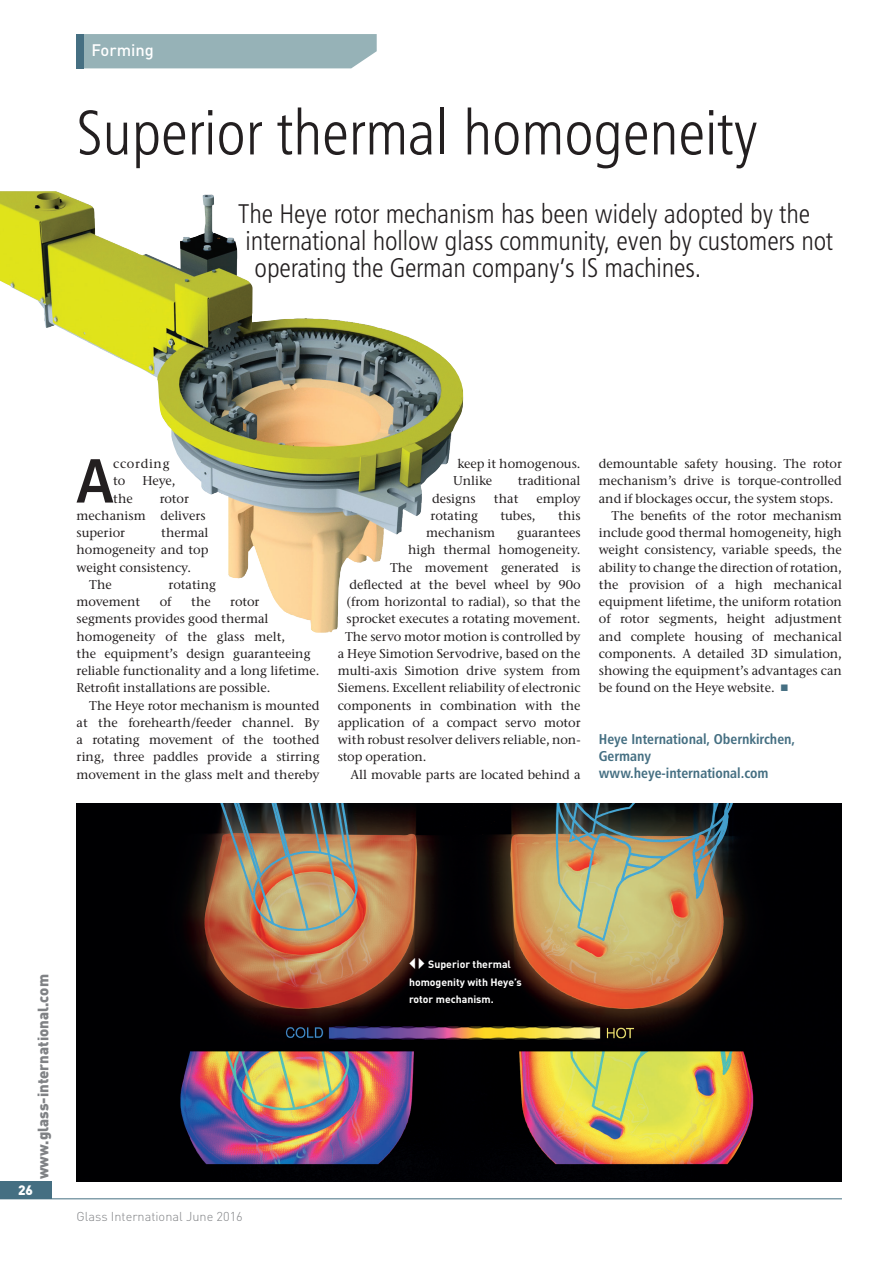
<style>
.page{position:relative;width:893px;height:1263px;background:#fff}
.page>*{position:absolute;margin:0;border:0;box-sizing:border-box;transform-origin:0 0}
.t1{font:63px "Humanist 777 BT Light Condensed B";color:#231f20}
.t2{font:62.4px "Humanist 777 BT Bold Condensed B";color:#231f20}
.t3{font:27px "Humanist 777 BT Light Condensed B";letter-spacing:-.005em;color:#231f20}
.t4{font:500 16.5px "DIN";color:#fff}
.t5{font:900 15px "DIN";color:#808285}
.t6{font:14.25px/17.1px "Humanist 777 BT Bold Condensed B";color:#456f82}
.t7{font:900 13.5px "DIN";color:#fff}
.t8{font:500 12.75px/17.2px "ITC Stone Serif";color:#231f20}
.t9{font:300 12.75px "DIN";color:#808285}
.t10{font:500 12.75px/17.2px "ITC Stone Serif";letter-spacing:.05em;color:#231f20}
.t11{font:700 10.5px/17.2px "DIN";color:#fff}
.s1{font-family:"Newspaper Pi BT";font-weight:400;color:#456f82}
</style>
<div class="page">
<div style="left:84px;top:34px;width:293px;height:34px;background:#96b2b7"></div>
<div style="left:77px;top:34px;width:7px;height:34px;background:#456f82"></div>
<div style="left:0;top:1182px;width:51px;height:17px;background:#456f82"></div>
<hr style="left:0;top:1198px;width:842px;height:1px;background:#456f82">
<img style="left:77px;top:803px;width:765px;height:379px">
<img style="left:0;top:191px;width:464px;height:442px">
<svg style="left:409px;top:958px;width:16px;height:11px"></svg>
<p class="t4" style="left:92px;top:39px;width:64px">Forming</p>
<h1 class="t1" style="left:77px;top:94px;width:683px">Superior thermal homogeneity</h1>
<h3 class="t3" style="left:238px;top:197px;width:574px">The Heye rotor mechanism has been widely adopted by the</h3>
<h3 class="t3" style="left:246px;top:224px;width:589px">international hollow glass community, even by customers not</h3>
<h3 class="t3" style="left:255px;top:251px;width:448px">operating the German company’s IS machines.</h3>
<h2 class="t2" style="left:77px;top:441px;width:38px">A</h2>
<p class="t10" style="left:113px;top:455px;width:58px">ccording to</p>
<p class="t8" style="left:142px;top:472px;width:35px">Heye,</p>
<p class="t8" style="left:113px;top:489px;width:21px">the</p>
<p class="t8" style="left:77px;top:489px;width:130px;text-indent:83px">rotor mechanism delivers superior</p>
<p class="t8" style="left:161px;top:524px;width:49px">thermal</p>
<p class="t8" style="left:77px;top:541px;width:133px">homogeneity and top</p>
<p class="t8" style="left:77px;top:558px;width:116px">weight consistency.</p>
<p class="t8" style="left:89px;top:576px;width:24px">The</p>
<p class="t8" style="left:169px;top:576px;width:49px">rotating</p>
<p class="t8" style="left:77px;top:593px;width:65px">movement</p>
<p class="t8" style="left:160px;top:593px;width:13px">of</p>
<p class="t8" style="left:191px;top:593px;width:21px">the</p>
<p class="t8" style="left:77px;top:593px;width:245px;text-indent:154px">rotor<br>segments provides good thermal homogeneity of the glass melt,<br>the equipment’s design guaranteeing reliable functionality and a long lifetime.<br>Retrofit installations are possible.</p>
<p class="t8" style="left:77px;top:696px;width:245px;text-align:justify;text-indent:13px">The Heye rotor mechanism is mounted at the forehearth/feeder channel. By a rotating movement of the toothed ring, three paddles provide a stirring movement in the glass melt and thereby</p>
<p class="t8" style="left:453px;top:455px;width:129px;text-indent:5px">keep it homogenous.<br>Unlike</p>
<p class="t8" style="left:518px;top:472px;width:64px">traditional</p>
<p class="t8" style="left:432px;top:489px;width:45px">designs</p>
<p class="t8" style="left:494px;top:489px;width:26px">that</p>
<p class="t8" style="left:537px;top:489px;width:46px">employ</p>
<p class="t8" style="left:431px;top:507px;width:49px">rotating</p>
<p class="t8" style="left:500px;top:507px;width:37px">tubes,</p>
<p class="t8" style="left:558px;top:507px;width:24px">this</p>
<p class="t8" style="left:426px;top:524px;width:71px">mechanism</p>
<p class="t8" style="left:517px;top:524px;width:65px">guarantees</p>
<p class="t8" style="left:408px;top:541px;width:174px">high thermal homogeneity.</p>
<p class="t8" style="left:390px;top:558px;width:192px">The movement generated is</p>
<p class="t8" style="left:350px;top:576px;width:232px">deflected at the bevel wheel by 90o</p>
<p class="t8" style="left:347px;top:593px;width:235px">(from horizontal to radial), so that the</p>
<p class="t8" style="left:347px;top:610px;width:236px">sprocket executes a rotating movement.</p>
<p class="t8" style="left:345px;top:627px;width:237px">The servo motor motion is controlled by</p>
<p class="t8" style="left:338px;top:645px;width:244px">a Heye Simotion Servodrive, based on the</p>
<p class="t8" style="left:338px;top:662px;width:244px">multi-axis Simotion drive system from</p>
<p class="t8" style="left:338px;top:679px;width:244px">Siemens. Excellent reliability of electronic</p>
<p class="t8" style="left:338px;top:696px;width:244px">components in combination with the</p>
<p class="t8" style="left:338px;top:714px;width:244px">application of a compact servo motor</p>
<p class="t8" style="left:338px;top:731px;width:244px">with robust resolver delivers reliable, non-</p>
<p class="t8" style="left:338px;top:748px;width:90px">stop operation.</p>
<p class="t8" style="left:350px;top:765px;width:232px">All movable parts are located behind a</p>
<p class="t8" style="left:599px;top:455px;width:245px">demountable safety housing. The rotor</p>
<p class="t8" style="left:599px;top:472px;width:245px">mechanism’s drive is torque-controlled</p>
<p class="t8" style="left:599px;top:489px;width:236px">and if blockages occur, the system stops.</p>
<p class="t8" style="left:612px;top:507px;width:232px">The benefits of the rotor mechanism</p>
<p class="t8" style="left:599px;top:524px;width:245px">include good thermal homogeneity, high</p>
<p class="t8" style="left:599px;top:541px;width:245px">weight consistency, variable speeds, the</p>
<p class="t8" style="left:599px;top:558px;width:245px">ability to change the direction of rotation,</p>
<p class="t8" style="left:599px;top:576px;width:245px">the provision of a high mechanical</p>
<p class="t8" style="left:599px;top:593px;width:245px">equipment lifetime, the uniform rotation</p>
<p class="t8" style="left:599px;top:610px;width:245px">of rotor segments, height adjustment</p>
<p class="t8" style="left:599px;top:627px;width:245px">and complete housing of mechanical</p>
<p class="t8" style="left:599px;top:645px;width:245px">components. A detailed 3D simulation,</p>
<p class="t8" style="left:599px;top:662px;width:245px">showing the equipment’s advantages can</p>
<p class="t8" style="left:599px;top:679px;width:192px">be found on the Heye website. <span class="s1">r</span></p>
<p class="t6" style="left:599px;top:730px;width:198px">Heye International, Obernkirchen,<br>Germany www.heye-international.com</p>
<p class="t5" style="left:33px;top:1179px;width:207px;rotate:-90deg">www.glass-international.com</p>
<p class="t7" style="left:18px;top:1181px;width:17px">26</p>
<p class="t9" style="left:77px;top:1207px;width:168px">Glass International June 2016</p>
<p class="t11" style="left:409px;top:955px;width:114px;text-indent:19px">Superior thermal homogenity with Heye’s rotor mechanism.</p>
</div>
